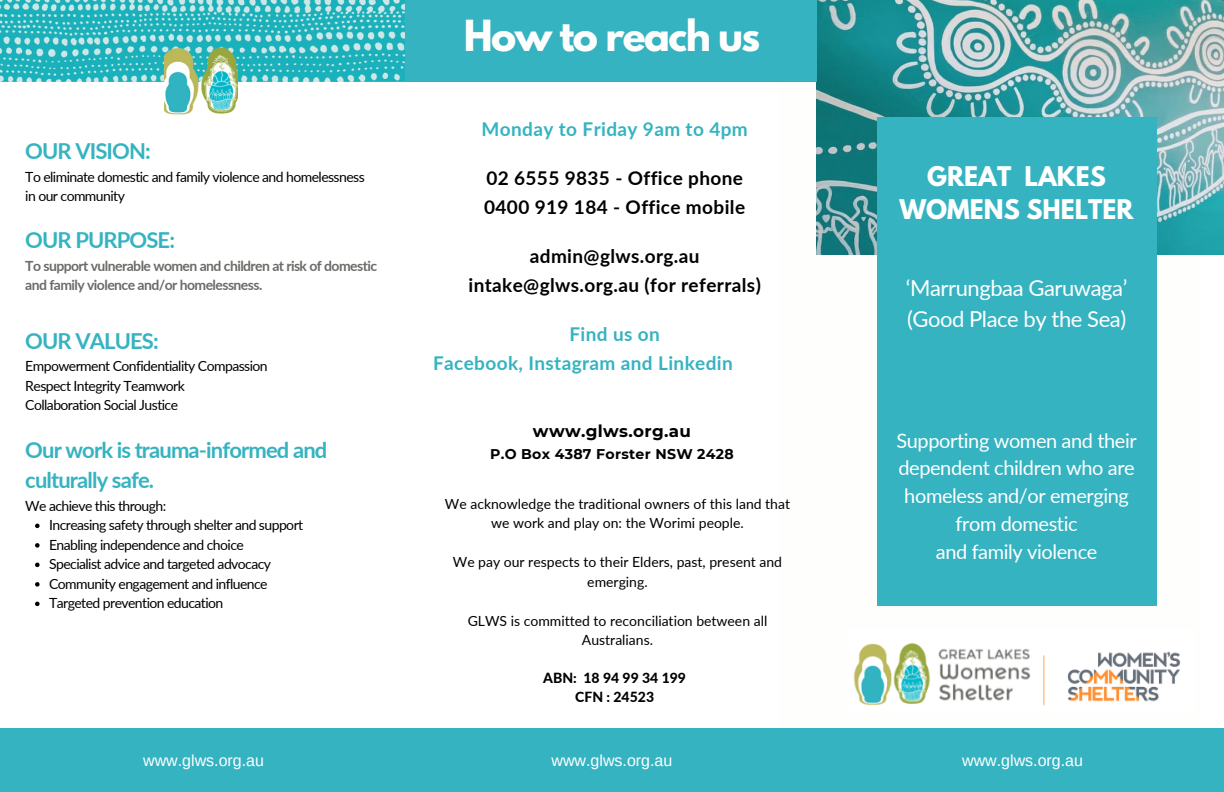
<style>
.page{position:relative;width:1224px;height:792px;background:#fff}
.page>*{position:absolute;margin:0;border:0;box-sizing:border-box;transform-origin:0 0}
.t1{font:700 38px "League Spartan";letter-spacing:-.04em;color:#fefefd}
.t2{font:700 24px/33px "League Spartan";color:#fff;text-align:center}
.t3{font:700 22px/30.8px "Lato";letter-spacing:-.04em;color:#35b3c1}
.t4{font:22px/30.8px "Lato";letter-spacing:-.02em;color:#fff}
.t5{font:20px/27.8px "Lato";letter-spacing:-.02em;color:#fff;text-align:center}
.t6{font:700 19px/28.5px "Lato";letter-spacing:.02em;color:#000}
.t7{font:700 19px/28.5px "Lato";letter-spacing:.02em;color:#35b3c1}
.t8{font:700 16.8px "Montserrat";letter-spacing:.02em;color:#000}
.t9{font:16px "Arimo";color:#fff}
.t10{font:700 14.1px "Montserrat";letter-spacing:.02em;color:#000}
.t11{font:14px "Lato";letter-spacing:-.04em;color:#000}
.t12{font:14px/19.5px "Lato";color:#000;text-align:center}
.t13{font:700 14px/19.5px "Lato";letter-spacing:-.04em;color:#6b6b68}
.t14{font:800 14px "Lato";color:#000}
</style>
<div class="page">
<img style="left:817px;top:0;width:407px;height:255px">
<div style="left:877px;top:118px;width:280px;height:488px;background:#35b3c1"></div>
<img style="left:0;top:0;width:405px;height:82px">
<img style="left:165px;top:25px;width:72px;height:90px">
<div style="left:405px;top:0;width:412px;height:82px;background:#35b3c1"></div>
<div style="left:0;top:728px;width:1224px;height:64px;background:#35b3c1"></div>
<img style="left:853px;top:643px;width:328px;height:63px">
<svg style="left:35px;top:524px;width:5px;height:4px"></svg>
<svg style="left:35px;top:543px;width:5px;height:5px"></svg>
<svg style="left:35px;top:563px;width:5px;height:4px"></svg>
<svg style="left:35px;top:582px;width:5px;height:5px"></svg>
<svg style="left:35px;top:602px;width:5px;height:4px"></svg>
<p class="t3" style="left:25px;top:135px;width:127px">OUR VISION:</p>
<p class="t11" style="left:25px;top:168px;width:341px">To eliminate domestic and family violence and homelessness</p>
<p class="t11" style="left:25px;top:187px;width:101px">in our community</p>
<p class="t3" style="left:25px;top:224px;width:151px">OUR PURPOSE:</p>
<p class="t13" style="left:25px;top:256px;width:353px">To support vulnerable women and children at risk of domestic and family violence and/or homelessness.</p>
<p class="t3" style="left:25px;top:325px;width:135px">OUR VALUES:</p>
<h3 class="t11" style="left:25px;top:358px;width:244px">Empowerment Confidentiality Compassion</h3>
<p class="t11" style="left:25px;top:377px;width:161px">Respect Integrity Teamwork</p>
<p class="t11" style="left:25px;top:397px;width:154px">Collaboration Social Justice</p>
<p class="t3" style="left:25px;top:434px;width:304px">Our work is trauma-informed and culturally safe.</p>
<p class="t11" style="left:25px;top:497px;width:143px">We achieve this through:</p>
<p class="t11" style="left:49px;top:517px;width:256px">Increasing safety through shelter and support</p>
<p class="t11" style="left:49px;top:536px;width:196px">Enabling independence and choice</p>
<p class="t11" style="left:49px;top:556px;width:224px">Specialist advice and targeted advocacy</p>
<p class="t11" style="left:49px;top:575px;width:220px">Community engagement and influence</p>
<p class="t11" style="left:49px;top:595px;width:176px">Targeted prevention education</p>
<p class="t1" style="left:464px;top:17px;width:298px">How to reach us</p>
<h4 class="t7" style="left:482px;top:114px;width:268px">Monday to Friday 9am to 4pm</h4>
<h4 class="t6" style="left:484px;top:164px;width:262px">02 6555 9835 - Office phone<br>0400 919 184 - Office mobile</h4>
<h4 class="t6" style="left:468px;top:242px;width:294px;text-align:center">admin@glws.org.au intake@glws.org.au (for referrals)</h4>
<p class="t7" style="left:433px;top:320px;width:301px;text-indent:136px">Find us on<br>Facebook, Instagram and Linkedin</p>
<h5 class="t8" style="left:533px;top:421px;width:160px">www.glws.org.au</h5>
<p class="t10" style="left:490px;top:446px;width:245px">P.O Box 4387 Forster NSW 2428</p>
<h2 class="t12" style="left:445px;top:493px;width:347px">We acknowledge the traditional owners of this land that we work and play on: the Worimi people.</h2>
<p class="t12" style="left:453px;top:552px;width:331px">We pay our respects to their Elders, past, present and emerging.</p>
<h4 class="t12" style="left:468px;top:610px;width:301px">GLWS is committed to reconciliation between all<br>Australians.</h4>
<p class="t14" style="left:543px;top:669px;width:144px">ABN: 18 94 99 34 199</p>
<p class="t14" style="left:575px;top:688px;width:80px">CFN : 24523</p>
<p class="t2" style="left:899px;top:163px;width:236px">GREAT LAKES<br>WOMENS SHELTER</p>
<p class="t4" style="left:906px;top:272px;width:223px">‘Marrungbaa Garuwaga’ (Good Place by the Sea)</p>
<p class="t5" style="left:896px;top:426px;width:242px">Supporting women and their dependent children who are homeless and/or emerging from domestic<br>and family violence</p>
<h6 class="t9" style="left:143px;top:751px;width:122px">www.glws.org.au</h6>
<h6 class="t9" style="left:552px;top:751px;width:122px">www.glws.org.au</h6>
<h6 class="t9" style="left:962px;top:751px;width:122px">www.glws.org.au</h6>
<p class="t9" style="left:960px;top:751px;width:122px">www.glws.org.au</p>
</div>
